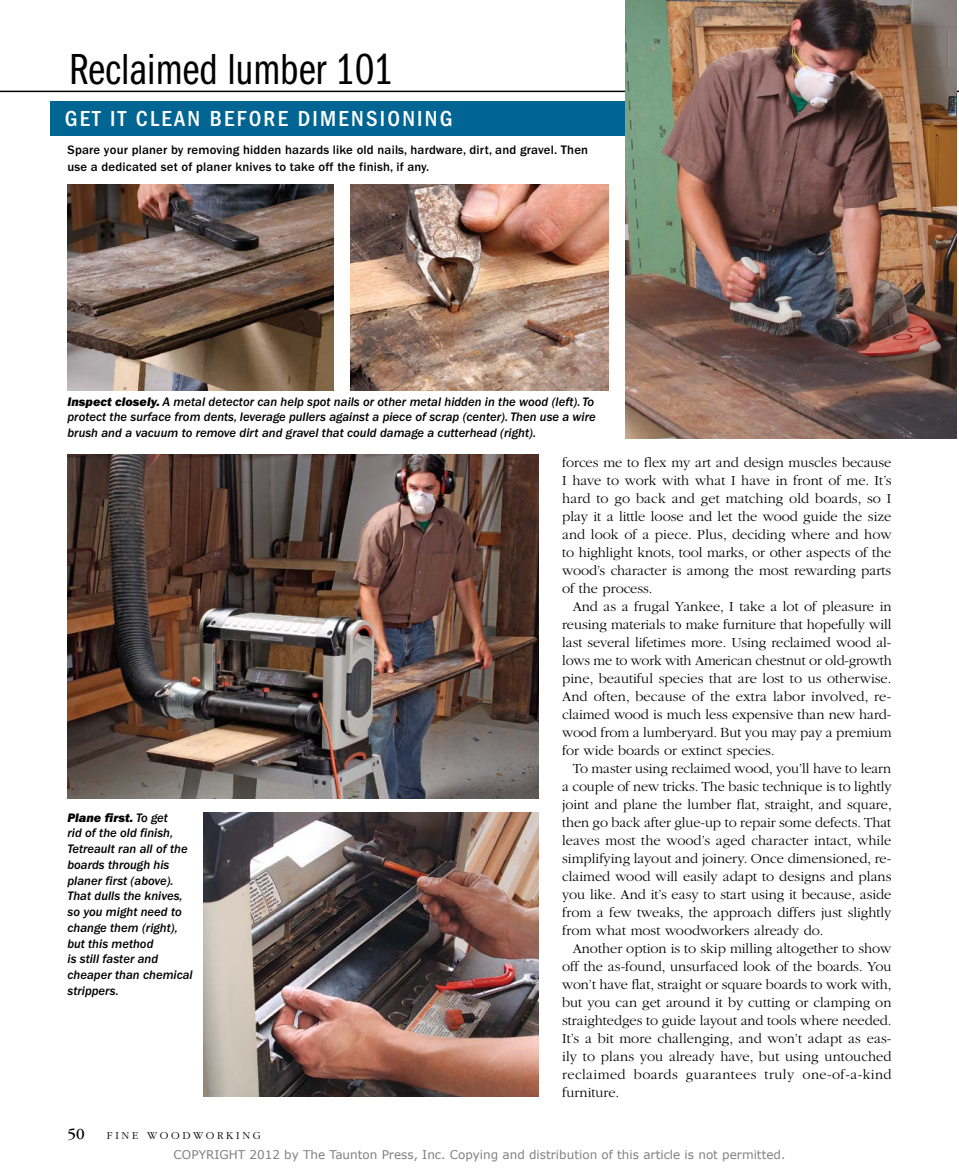
<style>
.page{position:relative;width:959px;height:1175px;background:#fff}
.page>*{position:absolute;margin:0;border:0;box-sizing:border-box;transform-origin:0 0}
.t1{font:45px "ITC Franklin Gothic Std Bk Cp";color:#000}
.t2{font:500 condensed 22.5px "ITC Franklin Gothic Std";letter-spacing:.1em;color:#fff}
.t3{font:16.05px "ITC Garamond Std";color:#000}
.t4{font:300 14.4px/18px "ITC Garamond Std";color:#000;text-align:justify}
.t5{font:12.75px/15.8px "ITC Franklin Gothic Std Med It";color:#000}
.t6{font:500 12.75px/16.5px "ITC Franklin Gothic Std";letter-spacing:.015em;color:#000}
.t7{font:12.75px "ITC Franklin Gothic Std Hvy It";color:#000}
.t8{font:12px "Verdana";color:#808080}
.t9{font:300 11.1px "ITC Garamond Std";letter-spacing:.36em;color:#000}
.s1{font-family:"ITC Franklin Gothic Std Hvy It"}
.s2{font-family:"ITC Franklin Gothic Std Med It"}
</style>
<div class="page">
<div style="left:50px;top:101px;width:609px;height:35px;background:#006592"></div>
<img style="left:203px;top:813px;width:335px;height:283px">
<img style="left:68px;top:454px;width:470px;height:344px">
<hr style="left:0;top:91px;width:958px;height:1px;background:#000">
<img style="left:626px;top:0;width:330px;height:439px">
<img style="left:68px;top:184px;width:265px;height:207px">
<img style="left:350px;top:184px;width:259px;height:207px">
<h1 class="t1" style="left:69px;top:45px;width:326px">Reclaimed lumber 101</h1>
<h2 class="t2" style="left:65px;top:106px;width:387px">GET IT CLEAN BEFORE DIMENSIONING</h2>
<p class="t6" style="left:68px;top:142px;width:522px">Spare your planer by removing hidden hazards like old nails, hardware, dirt, and gravel. Then use a dedicated set of planer knives to take off the finish, if any.</p>
<p class="t5" style="left:68px;top:394px;width:529px"><span class="s1">Inspect closely.</span> A metal detector can help spot nails or other metal hidden in the wood (left). To protect the surface from dents, leverage pullers against a piece of scrap (center). Then use a wire brush and a vacuum to remove dirt and gravel that could damage a cutterhead (right).</p>
<p class="t7" style="left:68px;top:810px;width:102px">Plane first. <span class="s2">To get</span></p>
<p class="t5" style="left:68px;top:825px;width:127px">rid of the old finish,<br>Tetreault ran all of the boards through his planer first (above).<br>That dulls the knives, so you might need to change them (right), but this method<br>is still faster and cheaper than chemical strippers.</p>
<p class="t4" style="left:562px;top:453px;width:331px">forces me to flex my art and design muscles because I have to work with what I have in front of me. It’s hard to go back and get matching old boards, so I play it a little loose and let the wood guide the size and look of a piece. Plus, deciding where and how to highlight knots, tool marks, or other aspects of the wood’s character is among the most rewarding parts of the process.</p>
<p class="t4" style="left:562px;top:597px;width:331px;text-indent:10px">And as a frugal Yankee, I take a lot of pleasure in reusing materials to make furniture that hopefully will last several lifetimes more. Using reclaimed wood al&shy;lows me to work with American chestnut or old-growth pine, beautiful species that are lost to us otherwise.<br>And often, because of the extra labor involved, re&shy;claimed wood is much less expensive than new hard&shy;wood from a lumberyard. But you may pay a premium for wide boards or extinct species.</p>
<p class="t4" style="left:562px;top:759px;width:331px;text-indent:10px">To master using reclaimed wood, you’ll have to learn a couple of new tricks. The basic technique is to lightly joint and plane the lumber flat, straight, and square, then go back after glue-up to repair some defects. That leaves most the wood’s aged character intact, while simplifying layout and joinery. Once dimensioned, re&shy;claimed wood will easily adapt to designs and plans you like. And it’s easy to start using it because, aside from a few tweaks, the approach differs just slightly from what most woodworkers already do.</p>
<p class="t4" style="left:562px;top:939px;width:331px;text-indent:10px">Another option is to skip milling altogether to show off the as-found, unsurfaced look of the boards. You won’t have flat, straight or square boards to work with, but you can get around it by cutting or clamping on straightedges to guide layout and tools where needed.<br>It’s a bit more challenging, and won’t adapt as eas&shy;ily to plans you already have, but using untouched reclaimed boards guarantees truly one-of-a-kind furniture.</p>
<p class="t3" style="left:68px;top:1124px;width:19px">50</p>
<p class="t9" style="left:107px;top:1129px;width:155px">FINE woo dwor kin g</p>
<p class="t8" style="left:174px;top:1146px;width:613px">COPYRIGHT 2012 by The Taunton Press, Inc. Copying and distribution of this article is not permitted.</p>
</div>
